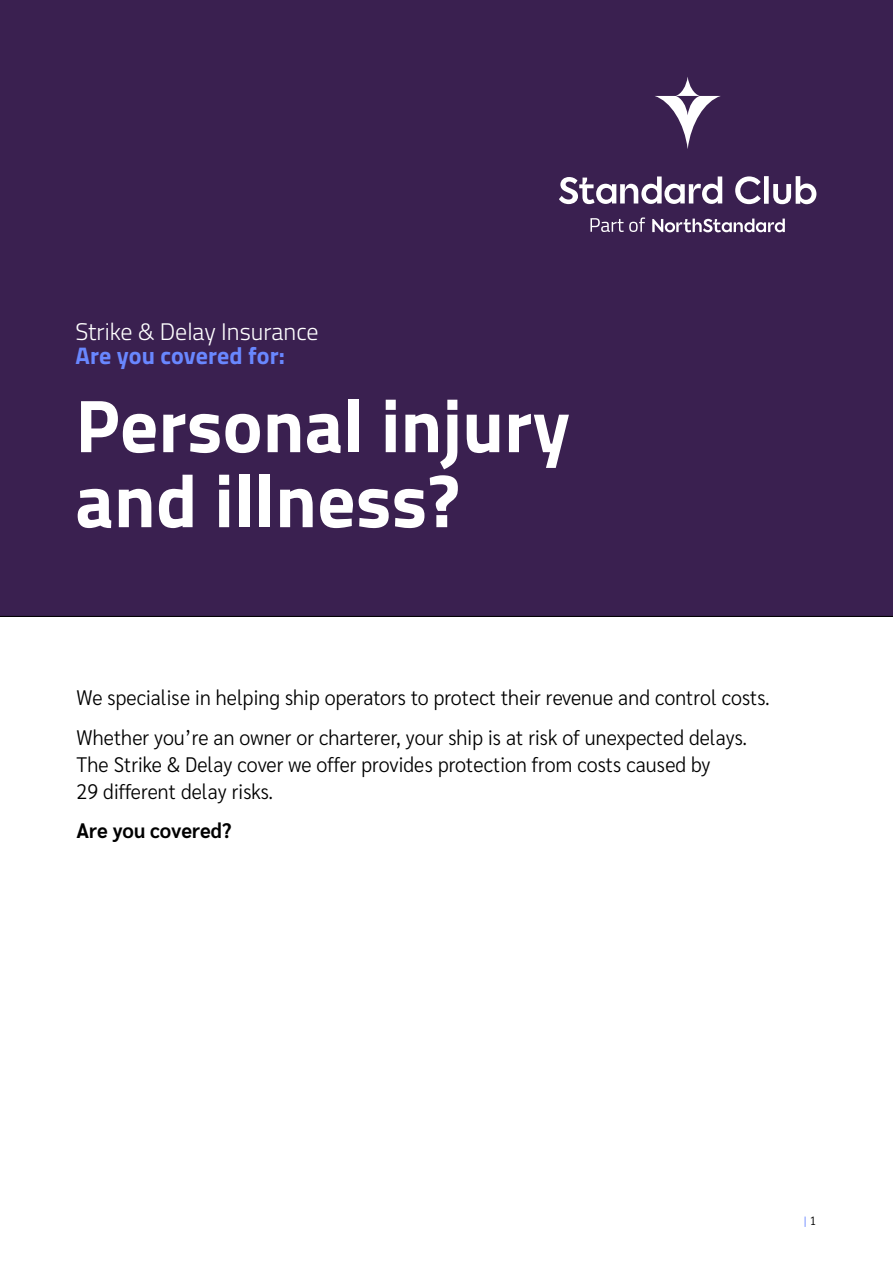
<style>
.page{position:relative;width:893px;height:1263px;background:#fff}
.page>*{position:absolute;margin:0;border:0;box-sizing:border-box;transform-origin:0 0}
.Chapter_Headline{font:700 75px/75px "Titillium";letter-spacing:.005em;color:#fff}
.t1{font:300 24px "Titillium";color:#fff}
.Chapter_Headline-2{font:700 24px "Titillium";letter-spacing:.005em;color:#6987ff}
.Intro_copy{font:300 21px/27px "Sarabun";letter-spacing:.005em;color:#000;scale:.94 1}
.Intro_copy-2{font:700 21px "Sarabun";letter-spacing:.005em;color:#000;scale:.94 1}
.t2{font:300 12px "Sarabun";color:#6987ff}
.s1{color:#000}
</style>
<div class="page">
<div style="left:0;top:0;width:893px;height:617px;background:#3a2050"></div>
<svg style="left:654px;top:77px;width:67px;height:72px"></svg>
<svg style="left:590px;top:217px;width:55px;height:15px"></svg>
<svg style="left:652px;top:219px;width:133px;height:13px"></svg>
<svg style="left:559px;top:176px;width:163px;height:28px"></svg>
<svg style="left:735px;top:176px;width:81px;height:28px"></svg>
<p class="t1" style="left:75px;top:315px;width:245px">Strike &amp; Delay Insurance</p>
<p class="Chapter_Headline-2" style="left:75px;top:338px;width:211px">Are you covered for:</p>
<p class="Chapter_Headline" style="left:75px;top:385px;width:496px">Personal injury and illness?</p>
<p class="Intro_copy" style="left:77px;top:684px;width:739px">We specialise in helping ship operators to protect their revenue and control costs.</p>
<p class="Intro_copy" style="left:77px;top:724px;width:715px">Whether you’re an owner or charterer, your ship is at risk of unexpected delays.<br>The Strike &amp; Delay cover we offer provides protection from costs caused by<br>29 different delay risks.</p>
<p class="Intro_copy-2" style="left:77px;top:819px;width:166px">Are you covered?</p>
<p class="t2" style="left:804px;top:1213px;width:14px">| <span class="s1">1</span></p>
</div>
